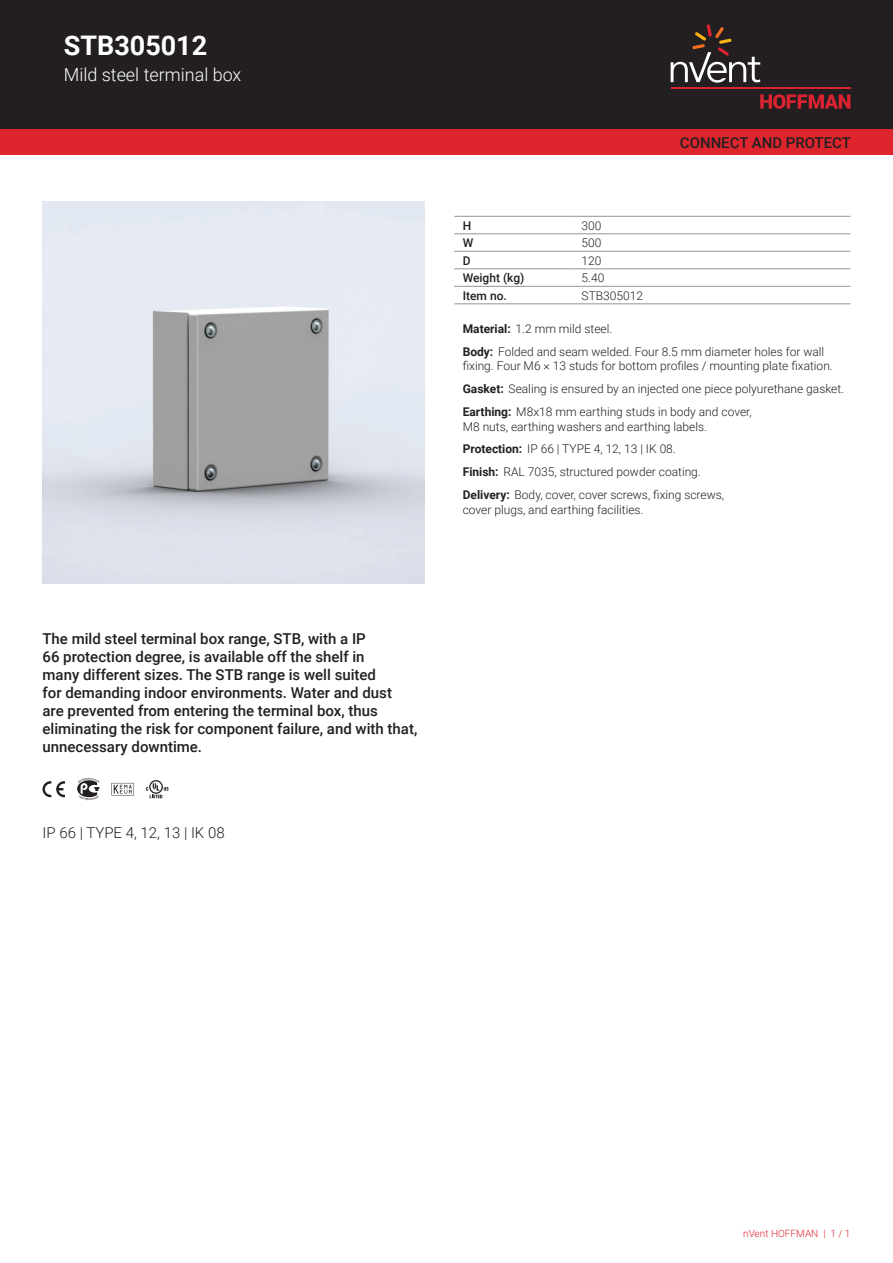
<style>
.page{position:relative;width:893px;height:1263px;background:#fff}
.page>*{position:absolute;margin:0;border:0;box-sizing:border-box;transform-origin:0 0}
.t1{font:700 27px "Roboto";color:#fff}
.t2{font:300 18px "Roboto";color:#fff}
.t3{font:500 15px/18px "Roboto";color:#231f20}
.t4{font:300 15px "Roboto";color:#231f20}
.t5{font:300 12px/23px "Roboto";color:#231f20}
.t6{font:500 12px "Roboto";color:#231f20}
.t7{font:300 10.05px "Roboto";color:#de252e}
.s1{font-weight:700}
</style>
<div class="page">
<div style="left:0;top:0;width:893px;height:129px;background:#231f20"></div>
<svg style="left:760px;top:94px;width:90px;height:15px"></svg>
<hr style="left:671px;top:88px;width:179px;height:1px;background:#db2230">
<svg style="left:671px;top:24px;width:89px;height:59px"></svg>
<div style="left:0;top:129px;width:893px;height:26px;background:#de252e"></div>
<hr style="left:454px;top:216px;width:119px;height:1px;background:#939598">
<hr style="left:454px;top:234px;width:119px;height:1px;background:#939598">
<hr style="left:573px;top:216px;width:277px;height:1px;background:#939598">
<hr style="left:573px;top:234px;width:277px;height:1px;background:#939598">
<hr style="left:454px;top:251px;width:119px;height:1px;background:#939598">
<hr style="left:573px;top:251px;width:277px;height:1px;background:#939598">
<hr style="left:454px;top:269px;width:119px;height:1px;background:#939598">
<hr style="left:573px;top:269px;width:277px;height:1px;background:#939598">
<hr style="left:454px;top:286px;width:119px;height:1px;background:#939598">
<hr style="left:454px;top:304px;width:119px;height:1px;background:#939598">
<hr style="left:573px;top:286px;width:277px;height:1px;background:#939598">
<hr style="left:573px;top:304px;width:277px;height:1px;background:#939598">
<img style="left:43px;top:202px;width:381px;height:382px">
<svg style="left:43px;top:781px;width:22px;height:16px"></svg>
<svg style="left:77px;top:778px;width:22px;height:22px"></svg>
<svg style="left:112px;top:783px;width:22px;height:12px"></svg>
<svg style="left:146px;top:780px;width:23px;height:18px"></svg>
<div style="left:154px;top:314px;width:158px;height:158px;background:#a2a2a1"></div>
<h1 class="t1" style="left:64px;top:27px;width:145px">STB305012</h1>
<h2 class="t2" style="left:64px;top:62px;width:179px">Mild steel terminal box</h2>
<p class="t3" style="left:680px;top:133px;width:173px">CONNECT AND PROTECT</p>
<p class="t6" style="left:463px;top:217px;width:10px">H</p>
<p class="t5" style="left:582px;top:213px;width:21px">300</p>
<p class="t6" style="left:463px;top:234px;width:12px">W</p>
<p class="t5" style="left:582px;top:231px;width:21px">500</p>
<p class="t6" style="left:463px;top:252px;width:9px">D</p>
<p class="t5" style="left:582px;top:248px;width:21px">120</p>
<p class="t6" style="left:463px;top:269px;width:63px">Weight (kg)</p>
<p class="t5" style="left:582px;top:266px;width:24px">5.40</p>
<p class="t6" style="left:463px;top:287px;width:46px">Item no.</p>
<p class="t5" style="left:582px;top:283px;width:63px">STB305012</p>
<p class="t5" style="left:463px;top:317px;width:363px"><span class="s1">Material:</span> 1.2 mm mild steel.<br><span class="s1">Body:</span> Folded and seam welded. Four 8.5 mm diameter holes for wall</p>
<p class="t5" style="left:463px;top:354px;width:383px">fixing. Four M6 × 13 studs for bottom profiles / mounting plate fixation.<br><span class="s1">Gasket:</span> Sealing is ensured by an injected one piece polyurethane gasket.<br><span class="s1">Earthing:</span> M8x18 mm earthing studs in body and cover,</p>
<p class="t5" style="left:463px;top:414px;width:263px">M8 nuts, earthing washers and earthing labels.<br><span class="s1">Protection:</span> IP 66 | TYPE 4, 12, 13 | IK 08.<br><span class="s1">Finish:</span> RAL 7035, structured powder coating.<br><span class="s1">Delivery:</span> Body, cover, cover screws, fixing screws,</p>
<p class="t5" style="left:463px;top:497px;width:182px">cover plugs, and earthing facilities.</p>
<p class="t3" style="left:43px;top:629px;width:376px">The mild steel terminal box range, STB, with a IP<br>66 protection degree, is available off the shelf in<br>many different sizes. The STB range is well suited<br>for demanding indoor environments. Water and dust<br>are prevented from entering the terminal box, thus eliminating the risk for component failure, and with that, unnecessary downtime.</p>
<p class="t4" style="left:43px;top:822px;width:184px">IP 66 | TYPE 4, 12, 13 | IK 08</p>
<p class="t7" style="left:743px;top:1226px;width:109px">nVent HOFFMAN | 1 / 1</p>
</div>
